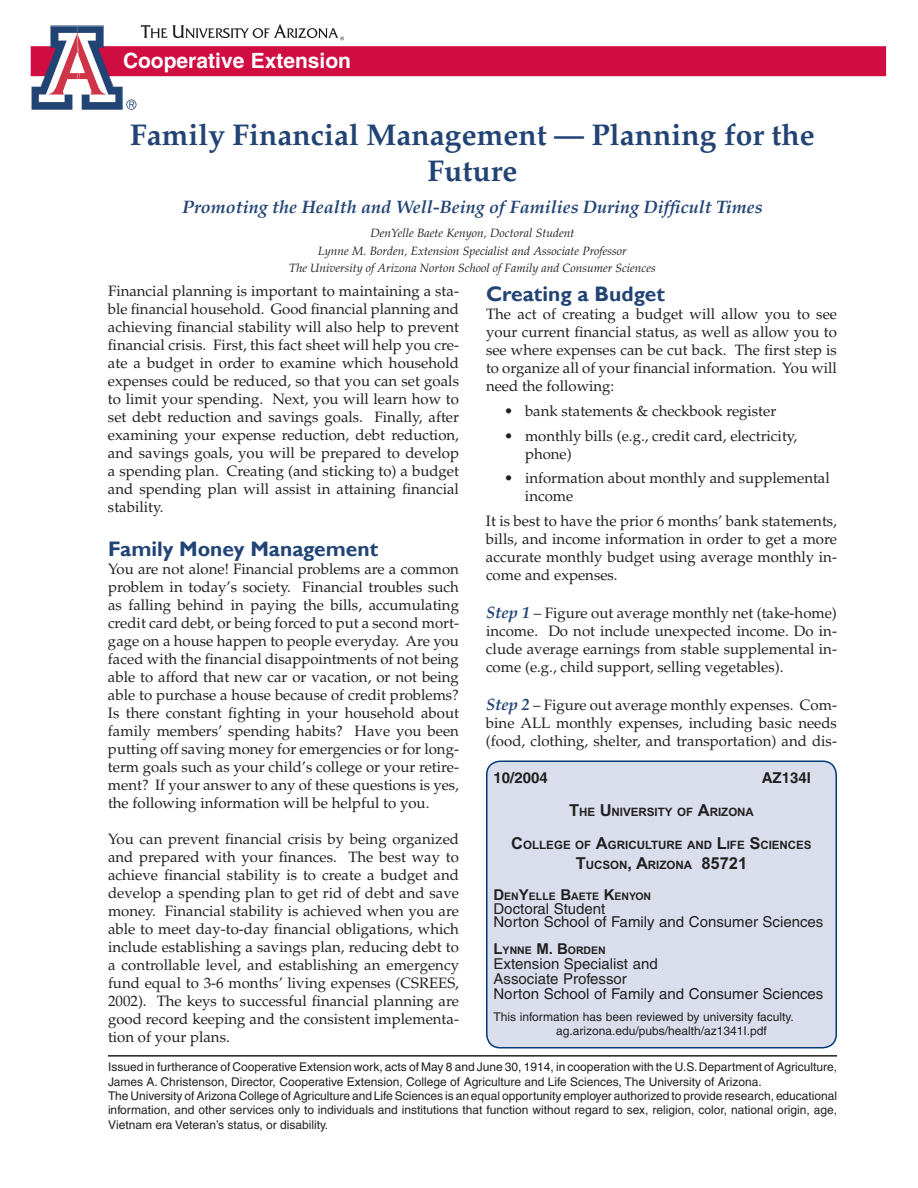
<style>
.page{position:relative;width:918px;height:1188px;background:#fff}
.page>*{position:absolute;margin:0;border:0;box-sizing:border-box;transform-origin:0 0}
.t1{font:700 30px/36px "Palatino";color:#224475;text-align:center}
.t2{font:700 21px "Gill Sans";color:#224475}
.t3{font:700 21px "Helvetica";color:#fff}
.t4{font:italic 700 18px "Palatino";color:#224475}
.t5{font:15px/18px "Palatino";color:#231f20;text-align:justify}
.t6{font:15px/15px "Helvetica";color:#231f20}
.t7{font:700 15px "Helvetica";color:#231f20}
.t8{font:12px/14.4px "Helvetica";color:#231f20}
.t9{font:italic 12px/17.4px "Palatino";color:#231f20;text-align:center}
.t10{font:700 11.55px/19.8px "Helvetica";color:#231f20;text-align:center}
.t11{font:700 10.5px "Helvetica";color:#231f20}
.s1{font-weight:700;font-style:italic;font-size:16.5px;color:#224475}
.s2{font-size:16.5px}
.s3{font-size:15px}
</style>
<div class="page">
<div style="left:31px;top:46px;width:855px;height:30px;background:#cf0d41"></div>
<div style="left:486px;top:760px;width:351px;height:288px;background:#dadeec"></div>
<hr style="left:108px;top:1055px;width:729px;height:2px;background:#231f20">
<svg style="left:32px;top:24px;width:312px;height:86px"></svg>
<h2 class="t3" style="left:123px;top:48px;width:230px">Cooperative Extension</h2>
<h1 class="t1" style="left:130px;top:117px;width:686px">Family Financial Management — Planning for the<br>Future</h1>
<p class="t4" style="left:182px;top:197px;width:582px">Promoting the Health and Well-Being of Families During Difficult Times</p>
<p class="t9" style="left:289px;top:225px;width:368px">DenYelle Baete Kenyon, Doctoral Student<br>Lynne M. Borden, Extension Specialist and Associate Professor<br>The University of Arizona Norton School of Family and Consumer Sciences</p>
<p class="t5" style="left:108px;top:283px;width:353px">Financial planning is important to maintaining a sta&shy;ble financial household. Good financial planning and achieving financial stability will also help to prevent financial crisis. First, this fact sheet will help you cre&shy;ate a budget in order to examine which household expenses could be reduced, so that you can set goals to limit your spending. Next, you will learn how to set debt reduction and savings goals. Finally, after examining your expense reduction, debt reduction, and savings goals, you will be prepared to develop a spending plan. Creating (and sticking to) a budget and spending plan will assist in attaining financial stability.</p>
<h2 class="t2" style="left:108px;top:536px;width:272px">Family Money Management</h2>
<p class="t5" style="left:108px;top:560px;width:353px">You are not alone! Financial problems are a common problem in today’s society. Financial troubles such as falling behind in paying the bills, accumulating credit card debt, or being forced to put a second mort&shy;gage on a house happen to people everyday. Are you faced with the financial disappointments of not being able to afford that new car or vacation, or not being able to purchase a house because of credit problems?<br>Is there constant fighting in your household about family members’ spending habits? Have you been putting off saving money for emergencies or for long&shy;term goals such as your child’s college or your retire&shy;ment? If your answer to any of these questions is yes, the following information will be helpful to you.</p>
<p class="t5" style="left:108px;top:830px;width:353px">You can prevent financial crisis by being organized and prepared with your finances. The best way to achieve financial stability is to create a budget and develop a spending plan to get rid of debt and save money. Financial stability is achieved when you are able to meet day-to-day financial obligations, which include establishing a savings plan, reducing debt to a controllable level, and establishing an emergency fund equal to 3-6 months’ living expenses (CSREES, 2002). The keys to successful financial planning are good record keeping and the consistent implementa&shy;tion of your plans.</p>
<h2 class="t2" style="left:486px;top:281px;width:180px">Creating a Budget</h2>
<p class="t5" style="left:486px;top:305px;width:353px">The act of creating a budget will allow you to see your current financial status, as well as allow you to see where expenses can be cut back. The first step is to organize all of your financial information. You will need the following:</p>
<p class="t5" style="left:504px;top:402px;width:274px">• bank statements &amp; checkbook register</p>
<p class="t5" style="left:525px;top:427px;width:274px;text-indent:-21px">• monthly bills (e.g., credit card, electricity, phone)</p>
<p class="t5" style="left:525px;top:469px;width:306px;text-indent:-21px">• information about monthly and supplemental income</p>
<p class="t5" style="left:486px;top:512px;width:353px">It is best to have the prior 6 months’ bank statements, bills, and income information in order to get a more accurate monthly budget using average monthly in&shy;come and expenses.</p>
<p class="t5" style="left:486px;top:604px;width:353px"><span class="s1">Step 1</span> – Figure out average monthly net (take-home) income. Do not include unexpected income. Do in&shy;clude average earnings from stable supplemental in&shy;come (e.g., child support, selling vegetables).</p>
<p class="t5" style="left:486px;top:696px;width:353px"><span class="s1">Step 2</span> – Figure out average monthly expenses. Com&shy;bine ALL monthly expenses, including basic needs (food, clothing, shelter, and transportation) and dis-</p>
<p class="t7" style="left:494px;top:768px;width:56px">10/2004</p>
<p class="t7" style="left:762px;top:768px;width:51px">AZ134I</p>
<p class="t10" style="left:569px;top:802px;width:186px"><span class="s2">T</span>HE <span class="s2">U</span>NIVERSITY OF <span class="s2">A</span>RIZONA</p>
<p class="t10" style="left:511px;top:835px;width:302px"><span class="s2">C</span>OLLEGE OF <span class="s2">A</span>GRICULTURE AND <span class="s2">L</span>IFE <span class="s2">S</span>CIENCES<br><span class="s2">T</span>UCSON<span class="s2">, A</span>RIZONA <span class="s2">85721</span></p>
<p class="t11" style="left:494px;top:891px;width:159px"><span class="s3">D</span>EN<span class="s3">Y</span>ELLE <span class="s3">B</span>AETE <span class="s3">K</span>ENYON</p>
<p class="t6" style="left:493px;top:902px;width:331px;line-height:13.5px">Doctoral Student<br>Norton School of Family and Consumer Sciences</p>
<p class="t11" style="left:493px;top:945px;width:114px"><span class="s3">L</span>YNNE <span class="s3">M. B</span>ORDEN</p>
<p class="t6" style="left:494px;top:957px;width:331px">Extension Specialist and<br>Associate Professor<br>Norton School of Family and Consumer Sciences</p>
<p class="t8" style="left:556px;top:1010px;width:239px;text-indent:-63px">This information has been reviewed by university faculty. ag.arizona.edu/pubs/health/az1341I.pdf</p>
<p class="t8" style="left:108px;top:1060px;width:731px">Issued in furtherance of Cooperative Extension work, acts of May 8 and June 30, 1914, in cooperation with the U.S. Department of Agriculture, James A. Christenson, Director, Cooperative Extension, College of Agriculture and Life Sciences, The University of Arizona.<br>The University of Arizona College of Agriculture and Life Sciences is an equal opportunity employer authorized to provide research, educational information, and other services only to individuals and institutions that function without regard to sex, religion, color, national origin, age, Vietnam era Veteran’s status, or disability.</p>
</div>
